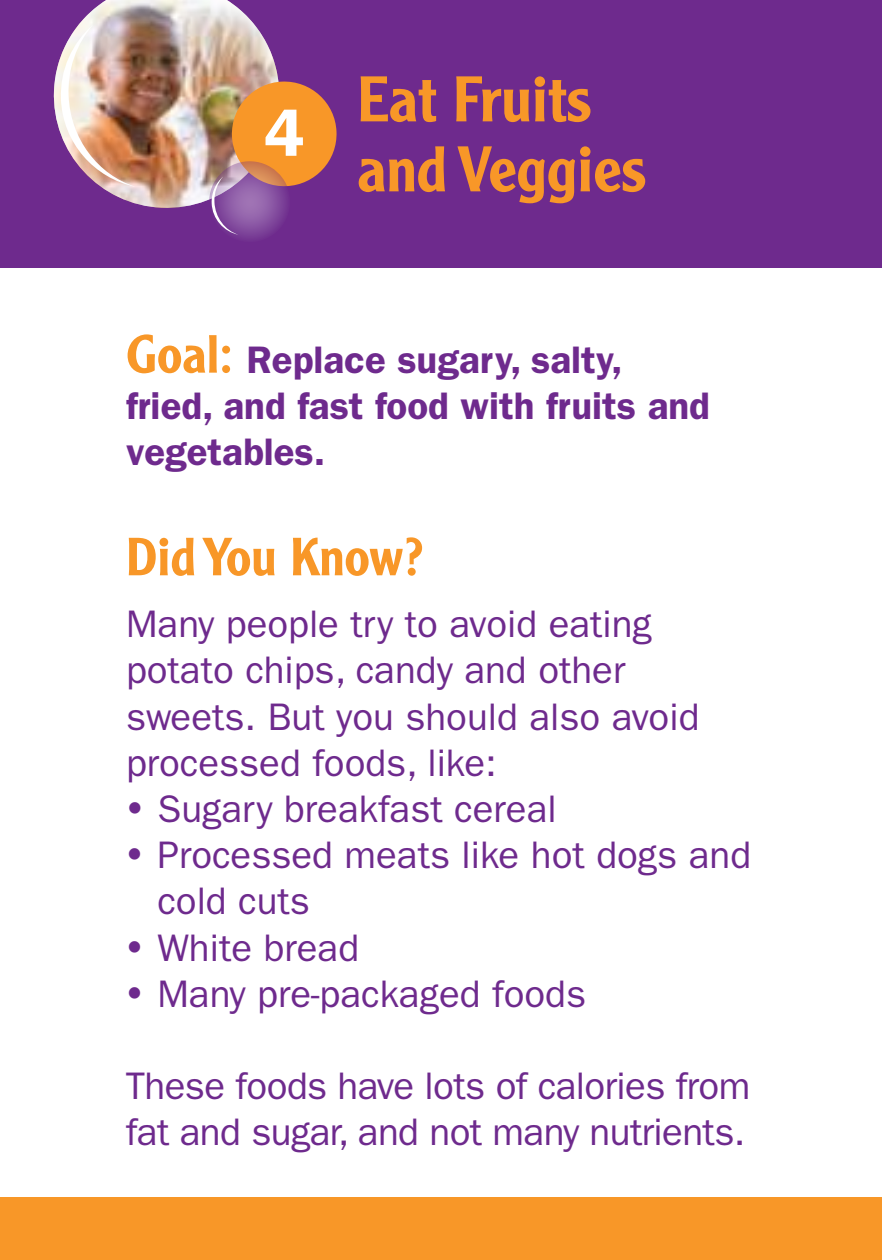
<style>
.page{position:relative;width:882px;height:1260px;background:#fff}
.page>*{position:absolute;margin:0;border:0;box-sizing:border-box;transform-origin:0 0}
.t1{font:600 67.2px "ITC Franklin Gothic Std";color:#fff}
.t2{font:500 63px/70px "Clearface Gothic LT Std";color:#f89728}
.t3{font:500 52.5px "Clearface Gothic LT Std";color:#f89728}
.t4{font:38.5px/46.2px "ITC Franklin Gothic Std";color:#6e2a8d}
.t5{font:600 38.5px/46.2px "ITC Franklin Gothic Std";color:#6e2a8d}
.s1{font-family:"Clearface Gothic LT Std";font-weight:500;font-size:52.5px;color:#f89728}
</style>
<div class="page">
<div style="left:0;top:1197px;width:882px;height:63px;background:#f89728"></div>
<div style="left:0;top:0;width:882px;height:268px;background:#6e2a8d"></div>
<img style="left:53px;top:0;width:226px;height:208px">
<svg style="left:208px;top:160px;width:83px;height:83px"></svg>
<svg style="left:211px;top:80px;width:126px;height:155px"></svg>
<h1 class="t1" style="left:264px;top:93px;width:42px">4</h1>
<h2 class="t2" style="left:357px;top:64px;width:290px">Eat Fruits and Veggies</h2>
<p class="t5" style="left:126px;top:336px;width:586px"><span class="s1">Goal:</span> Replace sugary, salty, fried, and fast food with fruits and vegetables.</p>
<h3 class="t3" style="left:126px;top:524px;width:299px">Did You Know?</h3>
<p class="t4" style="left:126px;top:601px;width:575px">Many people try to avoid eating potato chips, candy and other sweets. But you should also avoid processed foods, like:</p>
<p class="t4" style="left:126px;top:786px;width:432px">• Sugary breakfast cereal</p>
<p class="t4" style="left:157px;top:832px;width:595px;text-indent:-31px">• Processed meats like hot dogs and cold cuts</p>
<p class="t4" style="left:126px;top:925px;width:235px">• White bread</p>
<p class="t4" style="left:126px;top:971px;width:462px">• Many pre-packaged foods</p>
<p class="t4" style="left:126px;top:1063px;width:626px">These foods have lots of calories from fat and sugar, and not many nutrients.</p>
</div>
